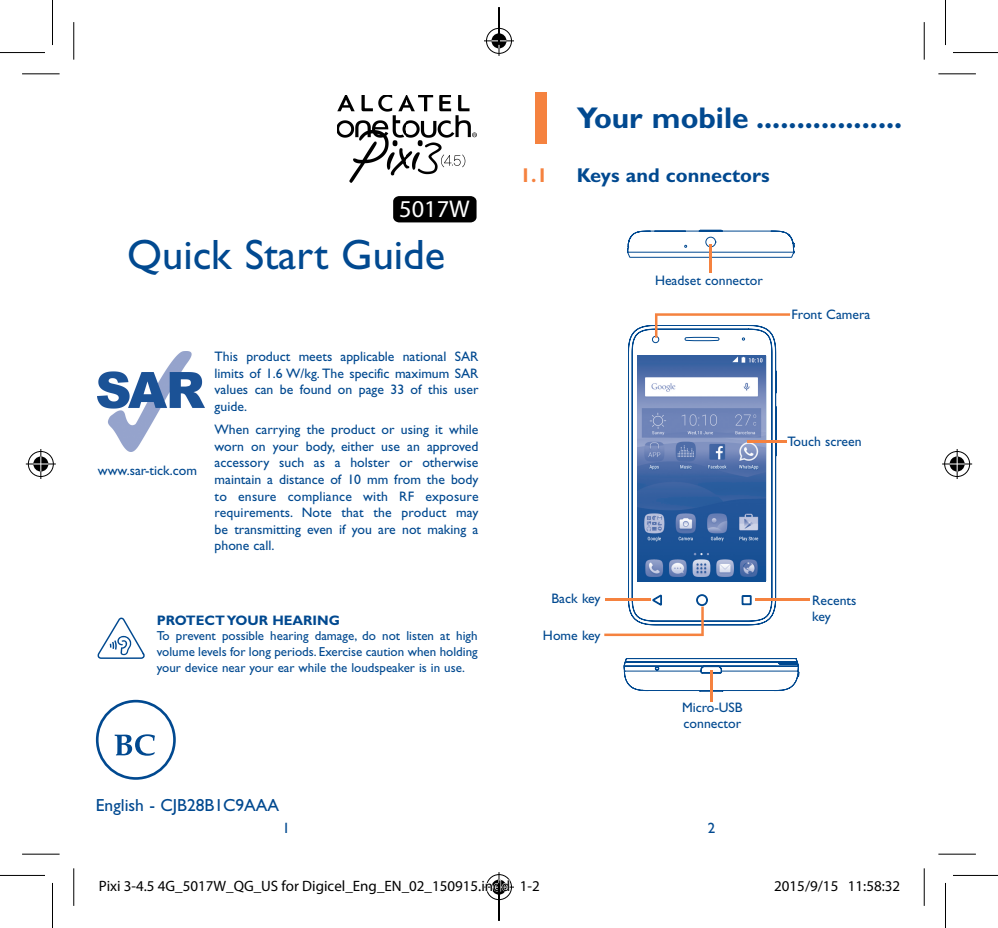
<style>
.page{position:relative;width:998px;height:928px;background:#fff}
.page>*{position:absolute;margin:0;border:0;box-sizing:border-box;transform-origin:0 0}
.t1{font:700 75px "Gill Sans Std";color:#f5823f}
.t2{font:42.5px "Gill Sans Std";color:#014990}
.t3{font:700 30px "Gill Sans Std";color:#014990}
.t4{font:24.25px "Myriad Pro";color:#fff}
.t5{font:700 20px "Gill Sans Std";color:#014990}
.t6{font:700 20px "Gill Sans Std";color:#f5823f}
.t7{font:17.5px "Gill Sans Std";color:#014990}
.t8{font:15px "Myriad Pro";color:#000}
.t9{font:15px "Gill Sans Std";color:#014990}
.t10{font:13.75px/16.5px "Gill Sans Std";color:#014990;text-align:justify}
.t11{font:700 13.75px "Gill Sans Std";color:#014990}
.t12{font:13px/15.5px "Gill Sans Std";color:#014990;text-align:justify}
</style>
<div class="page">
<img style="left:98px;top:352px;width:106px;height:99px">
<svg style="left:98px;top:617px;width:47px;height:41px"></svg>
<svg style="left:627px;top:230px;width:168px;height:27px"></svg>
<hr style="left:709px;top:244px;width:3px;height:29px;background:#f5823f">
<svg style="left:624px;top:658px;width:175px;height:33px"></svg>
<hr style="left:710px;top:669px;width:3px;height:32px;background:#f5823f">
<svg style="left:628px;top:325px;width:148px;height:300px"></svg>
<img style="left:638px;top:355px;width:128px;height:226px">
<hr style="left:605px;top:598px;width:46px;height:2px;background:#f5823f">
<svg style="left:604px;top:606px;width:100px;height:29px"></svg>
<hr style="left:755px;top:598px;width:55px;height:2px;background:#f5823f">
<hr style="left:747px;top:440px;width:39px;height:2px;background:#f5823f">
<svg style="left:655px;top:313px;width:135px;height:24px"></svg>
<svg style="left:96px;top:699px;width:80px;height:80px"></svg>
<img style="left:337px;top:95px;width:140px;height:87px">
<div style="left:393px;top:196px;width:84px;height:26px;background:#000;border-radius:6px"></div>
<hr style="left:22px;top:73px;width:38px;height:1px;background:#000">
<hr style="left:938px;top:73px;width:38px;height:1px;background:#000">
<hr style="left:22px;top:853px;width:38px;height:1px;background:#000">
<hr style="left:938px;top:853px;width:38px;height:1px;background:#000">
<hr style="left:73px;top:22px;width:1px;height:38px;background:#000">
<hr style="left:73px;top:867px;width:1px;height:38px;background:#000">
<hr style="left:924px;top:22px;width:1px;height:38px;background:#000">
<hr style="left:924px;top:867px;width:1px;height:38px;background:#000">
<hr style="left:0;top:52px;width:45px;height:1px;background:#000">
<hr style="left:953px;top:52px;width:45px;height:1px;background:#000">
<hr style="left:0;top:874px;width:45px;height:1px;background:#000">
<hr style="left:953px;top:874px;width:45px;height:1px;background:#000">
<hr style="left:52px;top:0;width:1px;height:45px;background:#000">
<hr style="left:52px;top:882px;width:1px;height:45px;background:#000">
<hr style="left:945px;top:0;width:1px;height:45px;background:#000">
<hr style="left:945px;top:882px;width:1px;height:45px;background:#000">
<div style="left:486px;top:28px;width:26px;height:26px;border:2px solid #fff;border-radius:50%"></div>
<hr style="left:484px;top:40px;width:30px;height:2px;background:#fff">
<hr style="left:498px;top:26px;width:2px;height:30px;background:#fff">
<div style="left:491px;top:33px;width:16px;height:16px;border:2px solid #fff;border-radius:50%"></div>
<div style="left:486px;top:28px;width:26px;height:25px;border:1px solid #000;border-radius:50%"></div>
<hr style="left:484px;top:40px;width:30px;height:1px;background:#000">
<hr style="left:499px;top:26px;width:1px;height:30px;background:#000">
<div style="left:486px;top:873px;width:26px;height:26px;border:2px solid #fff;border-radius:50%"></div>
<hr style="left:498px;top:871px;width:2px;height:30px;background:#fff">
<div style="left:486px;top:874px;width:26px;height:25px;border:1px solid #000;border-radius:50%"></div>
<hr style="left:484px;top:886px;width:30px;height:1px;background:#000">
<hr style="left:499px;top:871px;width:1px;height:30px;background:#000">
<div style="left:28px;top:450px;width:26px;height:27px;border:2px solid #fff;border-radius:50%"></div>
<hr style="left:40px;top:449px;width:2px;height:30px;background:#fff">
<div style="left:33px;top:455px;width:16px;height:17px;border:2px solid #fff;border-radius:50%"></div>
<div style="left:28px;top:451px;width:25px;height:25px;border:1px solid #000;border-radius:50%"></div>
<hr style="left:26px;top:463px;width:30px;height:1px;background:#000">
<hr style="left:40px;top:449px;width:1px;height:30px;background:#000">
<svg style="left:33px;top:456px;width:15px;height:15px"></svg>
<div style="left:944px;top:450px;width:26px;height:27px;border:2px solid #fff;border-radius:50%"></div>
<hr style="left:956px;top:449px;width:2px;height:30px;background:#fff">
<div style="left:949px;top:455px;width:16px;height:17px;border:2px solid #fff;border-radius:50%"></div>
<div style="left:944px;top:451px;width:26px;height:25px;border:1px solid #000;border-radius:50%"></div>
<hr style="left:942px;top:463px;width:30px;height:1px;background:#000">
<hr style="left:957px;top:449px;width:1px;height:30px;background:#000">
<svg style="left:950px;top:456px;width:15px;height:15px"></svg>
<div style="left:190px;top:880px;width:8px;height:11px;border:1px solid #fff;border-radius:50%"></div>
<div style="left:192px;top:881px;width:5px;height:9px;border:1px solid #fff;border-radius:50%"></div>
<div style="left:286px;top:882px;width:8px;height:9px;border:1px solid #fff;border-radius:50%"></div>
<div style="left:287px;top:883px;width:6px;height:7px;border:1px solid #fff;border-radius:50%"></div>
<div style="left:409px;top:880px;width:8px;height:11px;border:1px solid #fff;border-radius:50%"></div>
<div style="left:411px;top:881px;width:5px;height:9px;border:1px solid #fff;border-radius:50%"></div>
<div style="left:448px;top:880px;width:7px;height:11px;border:1px solid #fff;border-radius:50%"></div>
<div style="left:449px;top:881px;width:5px;height:9px;border:1px solid #fff;border-radius:50%"></div>
<div style="left:782px;top:880px;width:8px;height:11px;border:1px solid #fff;border-radius:50%"></div>
<div style="left:783px;top:881px;width:5px;height:9px;border:1px solid #fff;border-radius:50%"></div>
<hr style="left:499px;top:7px;width:1px;height:38px;background:#000">
<hr style="left:499px;top:882px;width:1px;height:38px;background:#000">
<svg style="left:491px;top:16px;width:15px;height:32px"></svg>
<svg style="left:484px;top:878px;width:26px;height:33px"></svg>
<h1 class="t1" style="left:520px;top:73px;width:43px">1</h1>
<h3 class="t3" style="left:577px;top:100px;width:327px">Your mobile ..................</h3>
<h3 class="t4" style="left:399px;top:194px;width:72px">5017W</h3>
<h2 class="t2" style="left:127px;top:230px;width:320px">Quick Start Guide</h2>
<p class="t10" style="left:98px;top:462px;width:101px">www.sar-tick.com</p>
<p class="t10" style="left:215px;top:348px;width:265px">This product meets applicable national SAR limits of 1.6 W/kg. The specific maximum SAR values can be found on page 33 of this user guide.</p>
<p class="t10" style="left:215px;top:421px;width:265px">When carrying the product or using it while worn on your body, either use an approved accessory such as a holster or otherwise maintain a distance of 10 mm from the body to ensure compliance with RF exposure requirements. Note that the product may be transmitting even if you are not making a phone call.</p>
<p class="t11" style="left:157px;top:611px;width:185px">PROTECT YOUR HEARING</p>
<p class="t12" style="left:157px;top:628px;width:322px">To prevent possible hearing damage, do not listen at high volume levels for long periods. Exercise caution when holding your device near your ear while the loudspeaker is in use.</p>
<h3 class="t6" style="left:520px;top:163px;width:29px">1.1</h3>
<h3 class="t5" style="left:577px;top:163px;width:194px">Keys and connectors</h3>
<p class="t10" style="left:655px;top:272px;width:109px">Headset connector</p>
<p class="t10" style="left:791px;top:306px;width:80px">Front Camera</p>
<p class="t10" style="left:787px;top:433px;width:76px">Touch screen</p>
<p class="t10" style="left:552px;top:589px;width:51px">Back key</p>
<p class="t10" style="left:543px;top:626px;width:59px">Home key</p>
<p class="t10" style="left:682px;top:698px;width:62px">Micro-USB connector</p>
<p class="t10" style="left:812px;top:591px;width:46px">Recents key</p>
<p class="t7" style="left:96px;top:794px;width:185px">English - CJB28B1C9AAA</p>
<p class="t9" style="left:283px;top:818px;width:9px">1</p>
<p class="t9" style="left:708px;top:818px;width:9px">2</p>
<p class="t8" style="left:99px;top:876px;width:442px">Pixi 3-4.5 4G_5017W_QG_US for Digicel_Eng_EN_02_150915.indd 1-2</p>
<p class="t8" style="left:774px;top:876px;width:128px">2015/9/15 11:58:32</p>
</div>
